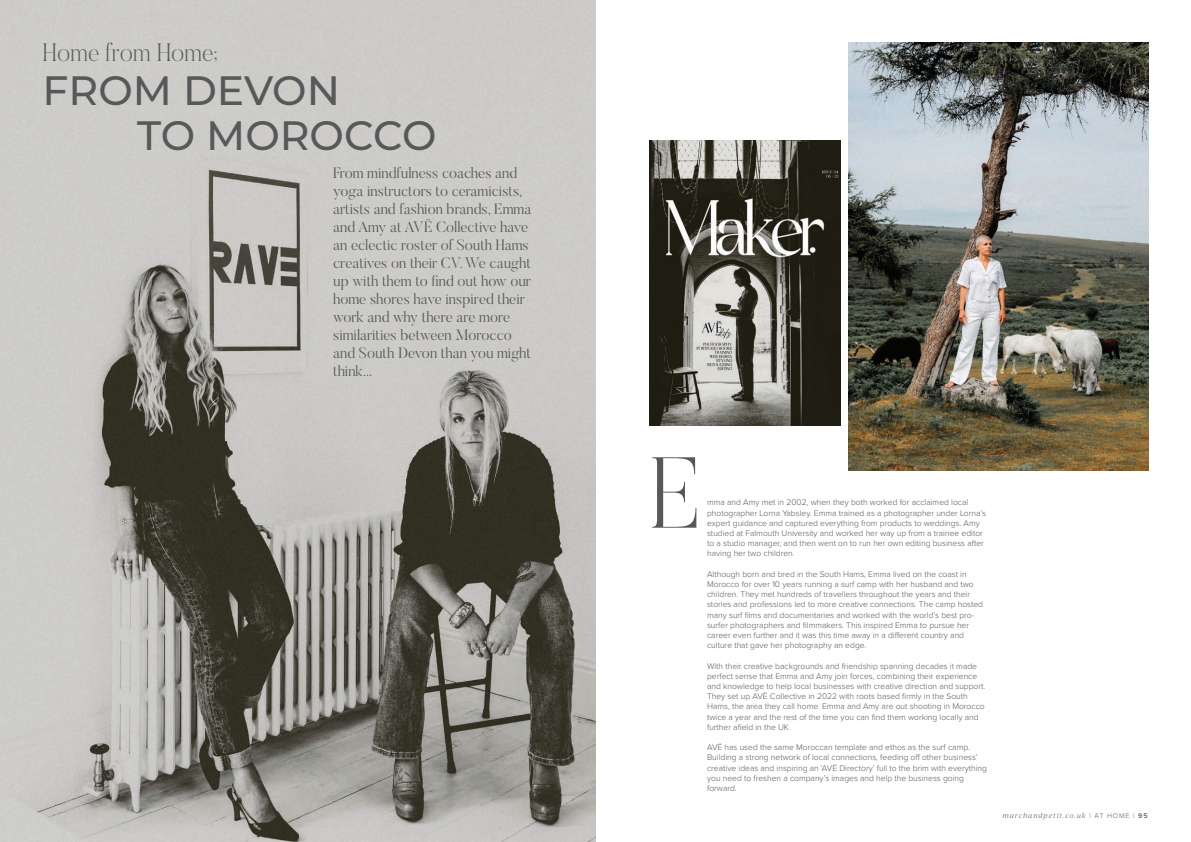
<style>
.page{position:relative;width:1191px;height:842px;background:#fff}
.page>*{position:absolute;margin:0;border:0;box-sizing:border-box;transform-origin:0 0}
.t1{font:200 100px "Butler";color:#57585a}
.t2{font:500 41px/44.7px "Montserrat";color:#57585a}
.t3{font:200 25px "Butler";color:#57585a}
.t4{font:300 15px/18px "Butler";color:#57585a}
.t5{font:300 8.5px/10.2px "Proxima Nova";color:#57585a}
.t6{font:italic 300 7px "Ivy Journal";letter-spacing:.12em;color:#57585a}
.s1{font-family:"Proxima Nova";font-style:normal}
.s2{font-family:"Proxima Nova";font-weight:600;font-style:normal}
</style>
<div class="page">
<img style="left:0;top:0;width:595px;height:842px">
<img style="left:649px;top:140px;width:191px;height:286px">
<img style="left:849px;top:43px;width:299px;height:427px">
<h3 class="t3" style="left:43px;top:37px;width:177px">Home from Home;</h3>
<h2 class="t2" style="left:137px;top:67px;width:301px;text-indent:-94px">FROM DEVON<br>TO MOROCCO</h2>
<p class="t4" style="left:333px;top:164px;width:200px">From mindfulness coaches and yoga instructors to ceramicists, artists and fashion brands, Emma and Amy at AVË Collective have an eclectic roster of South Hams creatives on their CV. We caught up with them to find out how our home shores have inspired their work and why there are more similarities between Morocco and South Devon than you might think...</p>
<h1 class="t1" style="left:649px;top:430px;width:54px">E</h1>
<p class="t5" style="left:707px;top:498px;width:280px">mma and Amy met in 2002, when they both worked for acclaimed local photographer Lorna Yabsley. Emma trained as a photographer under Lorna’s expert guidance and captured everything from products to weddings. Amy studied at Falmouth University and worked her way up from a trainee editor to a studio manager, and then went on to run her own editing business after having her two children.</p>
<p class="t5" style="left:707px;top:569px;width:277px">Although born and bred in the South Hams, Emma lived on the coast in Morocco for over 10 years running a surf camp with her husband and two children. They met hundreds of travellers throughout the years and their stories and professions led to more creative connections. The camp hosted many surf films and documentaries and worked with the world’s best pro&shy;surfer photographers and filmmakers. This inspired Emma to pursue her career even further and it was this time away in a different country and culture that gave her photography an edge.</p>
<p class="t5" style="left:707px;top:661px;width:280px">With their creative backgrounds and friendship spanning decades it made perfect sense that Emma and Amy join forces, combining their experience and knowledge to help local businesses with creative direction and support.<br>They set up AVË Collective in 2022 with roots based firmly in the South Hams, the area they call home. Emma and Amy are out shooting in Morocco twice a year and the rest of the time you can find them working locally and further afield in the UK.</p>
<p class="t5" style="left:707px;top:743px;width:281px">AVË has used the same Moroccan template and ethos as the surf camp.<br>Building a strong network of local connections, feeding off other business’ creative ideas and inspiring an ‘AVË Directory’ full to the brim with everything you need to freshen a company’s images and help the business going forward.</p>
<p class="t6" style="left:1002px;top:810px;width:146px">marchandpetit.co.uk <span class="s1">| AT HOME |</span> <span class="s2">95</span></p>
</div>
